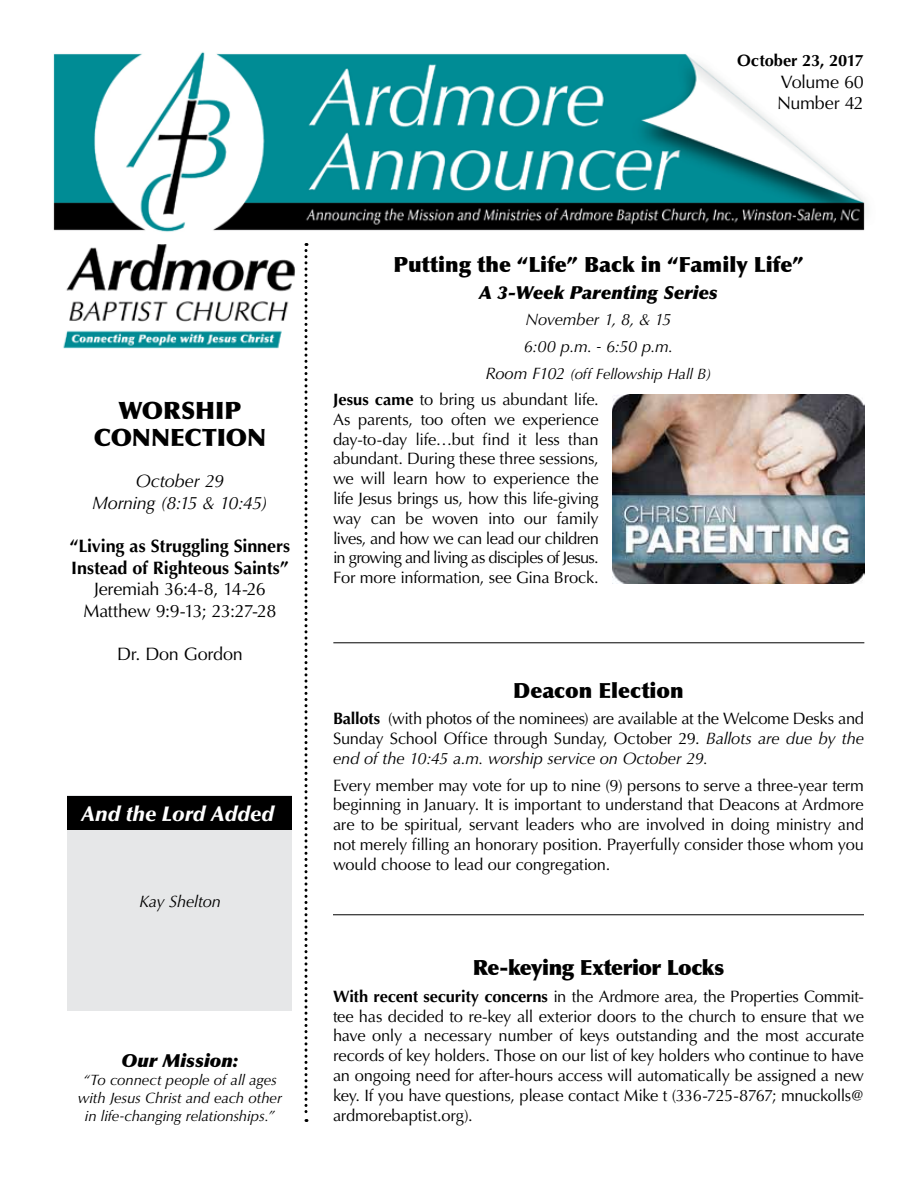
<style>
.page{position:relative;width:918px;height:1188px;background:#fff}
.page>*{position:absolute;margin:0;border:0;box-sizing:border-box;transform-origin:0 0}
.t1{font:900 24px/27px "Optima LT Std";letter-spacing:-.005em;color:#000;text-align:center}
.t2{font:900 21px "Optima LT Std";letter-spacing:-.005em;color:#000}
.t3{font:italic 900 21px "Optima LT Std";letter-spacing:-.005em;color:#fff}
.t4{font:18px/21.6px "Optima LT Std";letter-spacing:-.015em;color:#000}
.t5{font:700 18px/21.6px "Optima LT Std";letter-spacing:-.005em;color:#000}
.t6{font:italic 18px "Optima LT Std X Black";color:#000}
.t7{font:italic 18px/21.6px "Optima LT Std";letter-spacing:-.015em;color:#000;text-align:center}
.t8{font:16.5px/19.8px "Optima LT Std";letter-spacing:-.015em;color:#000;text-align:justify}
.t9{font:italic 16.5px/26.5px "Optima LT Std";letter-spacing:-.015em;color:#000}
.t10{font:700 16.5px "Optima LT Std";letter-spacing:-.005em;color:#000}
.t11{font:italic 15px/18px "Optima LT Std";letter-spacing:-.01em;color:#000;text-align:center}
.s1{font-size:16.5px}
.s2{font-weight:700}
.s3{font-style:italic}
</style>
<div class="page">
<img style="left:53px;top:52px;width:814px;height:297px">
<svg style="left:304px;top:243px;width:4px;height:879px"></svg>
<hr style="left:333px;top:642px;width:531px;height:1px;background:#000">
<div style="left:68px;top:795px;width:224px;height:216px;background:#e6e7e8"></div>
<div style="left:68px;top:796px;width:224px;height:34px;background:#000"></div>
<img style="left:612px;top:394px;width:252px;height:190px">
<hr style="left:333px;top:914px;width:531px;height:1px;background:#000">
<p class="t10" style="left:737px;top:51px;width:128px">October 23, 2017</p>
<p class="t4" style="left:777px;top:71px;width:88px">Volume 60<br>Number 42</p>
<h1 class="t1" style="left:94px;top:397px;width:174px">WORSHIP<br>CONNECTION</h1>
<p class="t7" style="left:92px;top:471px;width:177px">October 29<br>Morning (8:15 &amp; 10:45)</p>
<p class="t5" style="left:70px;top:535px;width:222px">“Living as Struggling Sinners<br>Instead of Righteous Saints”</p>
<p class="t4" style="left:84px;top:579px;width:194px;text-align:center">Jeremiah 36:4-8, 14-26<br>Matthew 9:9-13; 23:27-28</p>
<p class="t4" style="left:117px;top:643px;width:127px">Dr. Don Gordon</p>
<p class="t3" style="left:81px;top:801px;width:195px">And the Lord Added</p>
<p class="t9" style="left:139px;top:888px;width:83px">Kay Shelton</p>
<p class="t6" style="left:121px;top:1049px;width:119px">Our Mission:</p>
<p class="t11" style="left:78px;top:1071px;width:206px">“To connect people of all ages with Jesus Christ and each other in life-changing relationships.”</p>
<p class="t2" style="left:394px;top:252px;width:411px">Putting the “Life” Back in “Family Life”</p>
<p class="t6" style="left:479px;top:282px;width:240px">A 3-Week Parenting Series</p>
<p class="t9" style="left:524px;top:307px;width:151px">November 1, 8, &amp; 15<br>6:00 p.m. - 6:50 p.m.</p>
<p class="t11" style="left:485px;top:365px;width:228px"><span class="s1">Room F102</span> (off Fellowship Hall B)</p>
<p class="t8" style="left:333px;top:390px;width:267px"><span class="s2">Jesus came</span> to bring us abundant life.<br>As parents, too often we experience day-to-day life…but find it less than abundant. During these three sessions, we will learn how to experience the life Jesus brings us, how this life-giving way can be woven into our family lives, and how we can lead our children in growing and living as disciples of Jesus.<br>For more information, see Gina Brock.</p>
<p class="t2" style="left:513px;top:678px;width:172px">Deacon Election</p>
<p class="t8" style="left:333px;top:709px;width:533px"><span class="s2">Ballots</span> (with photos of the nominees) are available at the Welcome Desks and Sunday School Office through Sunday, October 29. <span class="s3">Ballots are due by the end of the 10:45 a.m. worship service on October 29.</span></p>
<p class="t8" style="left:333px;top:775px;width:533px">Every member may vote for up to nine (9) persons to serve a three-year term beginning in January. It is important to understand that Deacons at Ardmore are to be spiritual, servant leaders who are involved in doing ministry and not merely filling an honorary position. Prayerfully consider those whom you would choose to lead our congregation.</p>
<p class="t2" style="left:473px;top:955px;width:253px">Re-keying Exterior Locks</p>
<p class="t8" style="left:333px;top:986px;width:533px"><span class="s2">With recent security concerns</span> in the Ardmore area, the Properties Commit&shy;tee has decided to re-key all exterior doors to the church to ensure that we have only a necessary number of keys outstanding and the most accurate records of key holders. Those on our list of key holders who continue to have an ongoing need for after-hours access will automatically be assigned a new key. If you have questions, please contact Mike t (336-725-8767; mnuckolls@ ardmorebaptist.org).</p>
</div>
